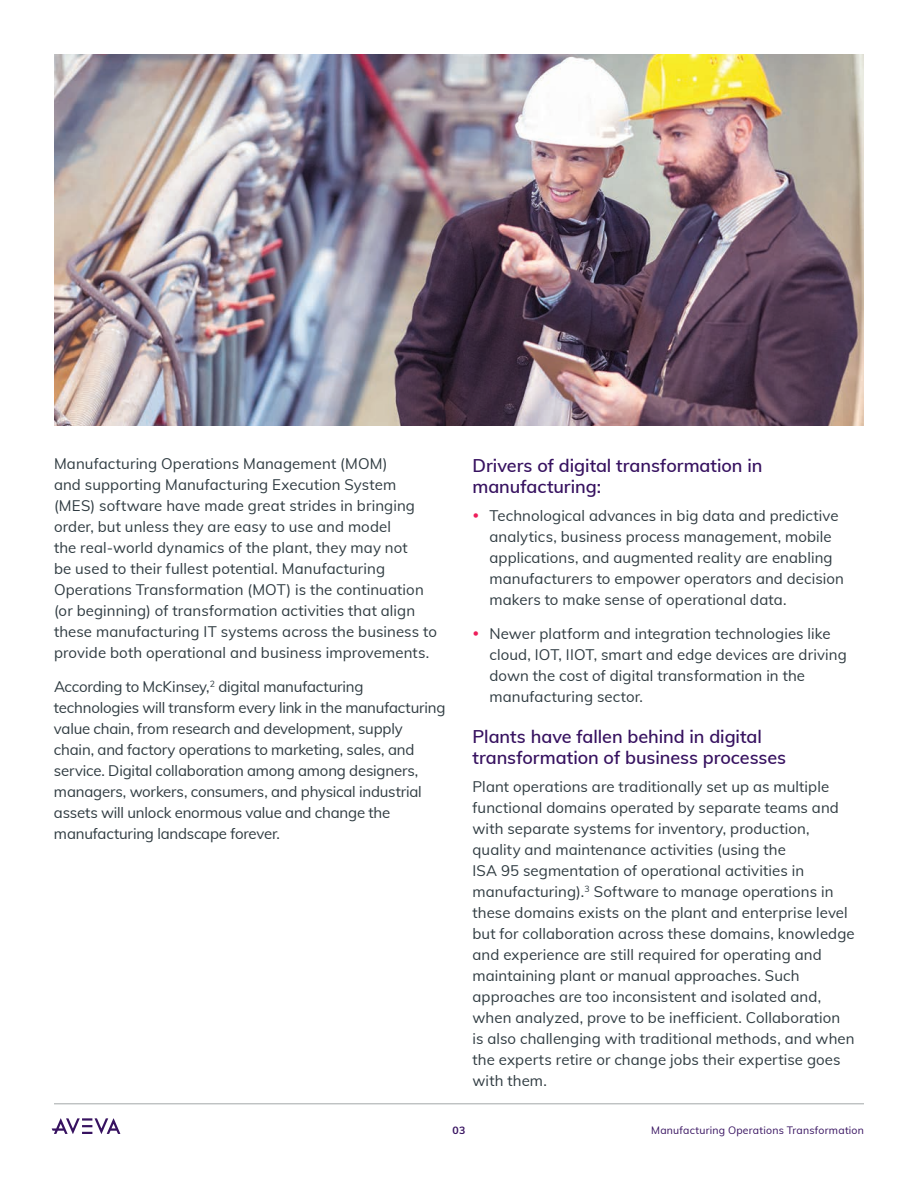
<style>
.page{position:relative;width:918px;height:1188px;background:#fff}
.page>*{position:absolute;margin:0;border:0;box-sizing:border-box;transform-origin:0 0}
.S1_Subheadlines{font:600 18px/21px "Muli";letter-spacing:-.005em;color:#371260}
.Body_Copy{font:15px/21px "Muli";letter-spacing:.005em;color:#2f3b41}
.Body_Copy-2{font:15px/21px "Muli";letter-spacing:-.015em;color:#2f3b41}
.t1{font:10.5px "Muli";letter-spacing:.02em;color:#371260}
.t2{font:700 10.5px "Muli";color:#371260}
</style>
<div class="page">
<hr style="left:54px;top:1104px;width:810px;height:1px;background:#a3a7a9">
<svg style="left:52px;top:1118px;width:68px;height:16px"></svg>
<img style="left:54px;top:54px;width:810px;height:372px">
<p class="Body_Copy" style="left:54px;top:452px;width:384px">Manufacturing Operations Management (MOM)<br>and supporting Manufacturing Execution System (MES) software have made great strides in bringing order, but unless they are easy to use and model<br>the real-world dynamics of the plant, they may not<br>be used to their fullest potential. Manufacturing Operations Transformation (MOT) is the continuation (or beginning) of transformation activities that align these manufacturing IT systems across the business to provide both operational and business improvements.</p>
<p class="Body_Copy-2" style="left:54px;top:676px;width:393px">According to McKinsey,<sup>2</sup> digital manufacturing technologies will transform every link in the manufacturing value chain, from research and development, supply chain, and factory operations to marketing, sales, and service. Digital collaboration among among designers, managers, workers, consumers, and physical industrial assets will unlock enormous value and change the manufacturing landscape forever.</p>
<p class="S1_Subheadlines" style="left:472px;top:454px;width:291px">Drivers of digital transformation in manufacturing:</p>
<p class="Body_Copy" style="left:490px;top:504px;width:356px">Technological advances in big data and predictive analytics, business process management, mobile applications, and augmented reality are enabling manufacturers to empower operators and decision makers to make sense of operational data.</p>
<p class="Body_Copy" style="left:490px;top:623px;width:359px">Newer platform and integration technologies like cloud, IOT, IIOT, smart and edge devices are driving down the cost of digital transformation in the manufacturing sector.</p>
<p class="S1_Subheadlines" style="left:472px;top:726px;width:315px">Plants have fallen behind in digital transformation of business processes</p>
<p class="Body_Copy" style="left:472px;top:776px;width:384px">Plant operations are traditionally set up as multiple functional domains operated by separate teams and with separate systems for inventory, production, quality and maintenance activities (using the<br>ISA 95 segmentation of operational activities in manufacturing).<sup>3</sup> Software to manage operations in these domains exists on the plant and enterprise level but for collaboration across these domains, knowledge and experience are still required for operating and maintaining plant or manual approaches. Such approaches are too inconsistent and isolated and, when analyzed, prove to be inefficient. Collaboration is also challenging with traditional methods, and when the experts retire or change jobs their expertise goes with them.</p>
<p class="t2" style="left:453px;top:1123px;width:14px">03</p>
<p class="t1" style="left:651px;top:1122px;width:214px">Manufacturing Operations Transformation</p>
</div>
